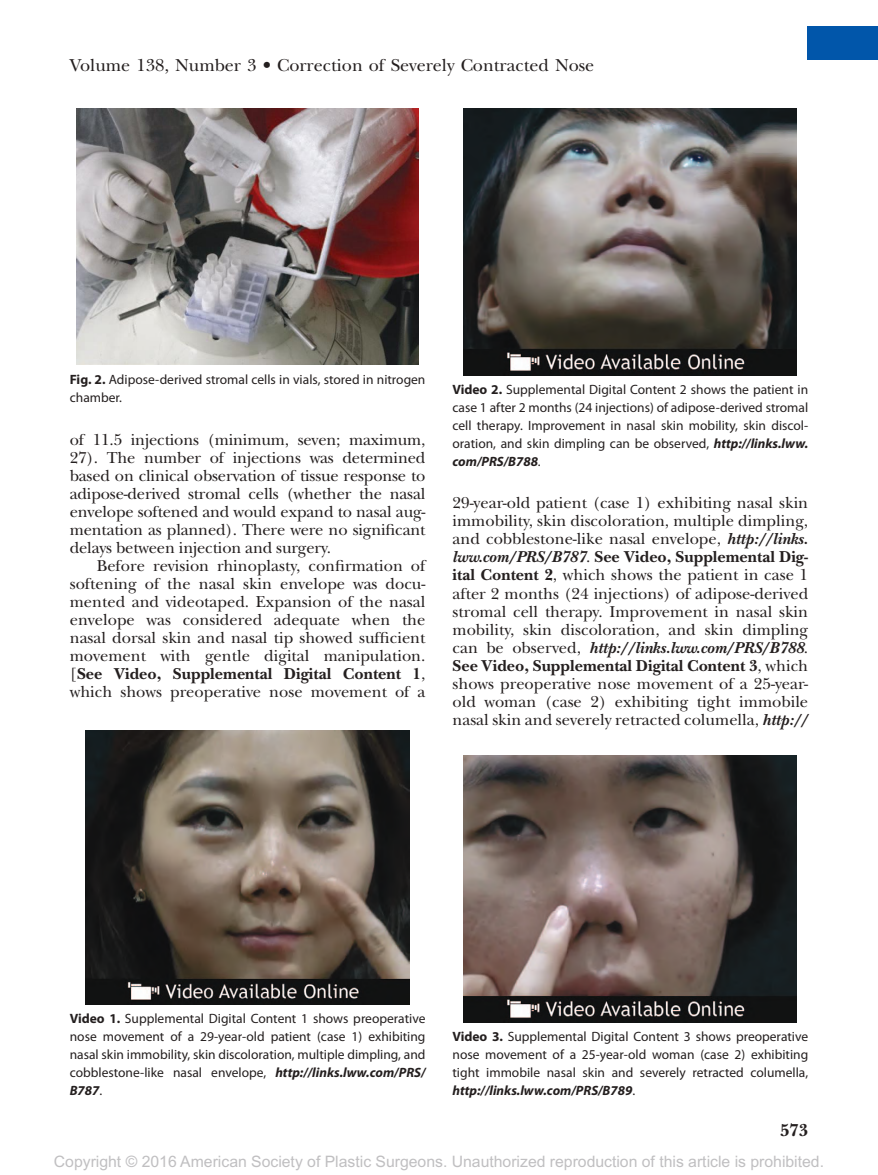
<style>
.page{position:relative;width:878px;height:1175px;background:#fff}
.page>*{position:absolute;margin:0;border:0;box-sizing:border-box;transform-origin:0 0}
.t1{font:18px "New Baskerville";color:#241f1f}
.t2{font:700 18px "New Baskerville";color:#241f1f}
.t3{font:16.5px/18px "New Baskerville";color:#241f1f;text-align:justify}
.t4{font:15.75px "Arial MT Std";color:#c0bfc1}
.t5{font:13.5px/18px "Myriad Pro";color:#241f1f;text-align:justify}
.s1{font-weight:700}
.s2{font-weight:700;font-style:italic}
</style>
<div class="page">
<div style="left:807px;top:26px;width:71px;height:33px;background:#0156aa"></div>
<img style="left:77px;top:108px;width:341px;height:256px">
<img style="left:86px;top:730px;width:324px;height:274px">
<img style="left:464px;top:108px;width:332px;height:267px">
<img style="left:464px;top:755px;width:332px;height:267px">
<p class="t1" style="left:70px;top:54px;width:526px">Volume 138, Number 3 • Correction of Severely Contracted Nose</p>
<p class="t5" style="left:70px;top:370px;width:357px"><span class="s1">Fig. 2.</span> Adipose-derived stromal cells in vials, stored in nitrogen chamber.</p>
<p class="t3" style="left:70px;top:431px;width:357px">of 11.5 injections (minimum, seven; maximum, 27). The number of injections was determined based on clinical observation of tissue response to adipose-derived stromal cells (whether the nasal envelope softened and would expand to nasal aug&shy;mentation as planned). There were no significant delays between injection and surgery.</p>
<p class="t3" style="left:70px;top:557px;width:357px;text-indent:27px">Before revision rhinoplasty, confirmation of softening of the nasal skin envelope was docu&shy;mented and videotaped. Expansion of the nasal envelope was considered adequate when the nasal dorsal skin and nasal tip showed sufficient movement with gentle digital manipulation. [<span class="s1">See Video, Supplemental Digital Content 1</span>, which shows preoperative nose movement of a</p>
<p class="t5" style="left:452px;top:380px;width:357px"><span class="s1">Video 2.</span> Supplemental Digital Content 2 shows the patient in case 1 after 2 months (24 injections) of adipose-derived stromal cell therapy. Improvement in nasal skin mobility, skin discol&shy;oration, and skin dimpling can be observed, <span class="s2">http://links.lww. com/PRS/B788</span>.</p>
<p class="t3" style="left:452px;top:494px;width:357px">29-year-old patient (case 1) exhibiting nasal skin immobility, skin discoloration, multiple dimpling, and cobblestone-like nasal envelope, <span class="s2">http://links. lww.com/PRS/B787</span>. <span class="s1">See Video, Supplemental Dig&shy;ital Content 2</span>, which shows the patient in case 1 after 2 months (24 injections) of adipose-derived stromal cell therapy. Improvement in nasal skin mobility, skin discoloration, and skin dimpling can be observed, <span class="s2">http://links.lww.com/PRS/B788</span>.<br><span class="s1">See Video, Supplemental Digital Content 3</span>, which shows preoperative nose movement of a 25-year&shy;old woman (case 2) exhibiting tight immobile nasal skin and severely retracted columella, <span class="s2">http://</span></p>
<p class="t5" style="left:70px;top:1009px;width:357px"><span class="s1">Video 1.</span> Supplemental Digital Content 1 shows preoperative nose movement of a 29-year-old patient (case 1) exhibiting nasal skin immobility, skin discoloration, multiple dimpling, and cobblestone-like nasal envelope, <span class="s2">http://links.lww.com/PRS/ B787</span>.</p>
<p class="t5" style="left:452px;top:1027px;width:357px"><span class="s1">Video 3.</span> Supplemental Digital Content 3 shows preoperative nose movement of a 25-year-old woman (case 2) exhibiting tight immobile nasal skin and severely retracted columella, <span class="s2">http://links.lww.com/PRS/B789</span>.</p>
<p class="t2" style="left:780px;top:1119px;width:30px">573</p>
<p class="t4" style="left:54px;top:1152px;width:771px">Copyright © 2016 American Society of Plastic Surgeons. Unauthorized reproduction of this article is prohibited.</p>
</div>
